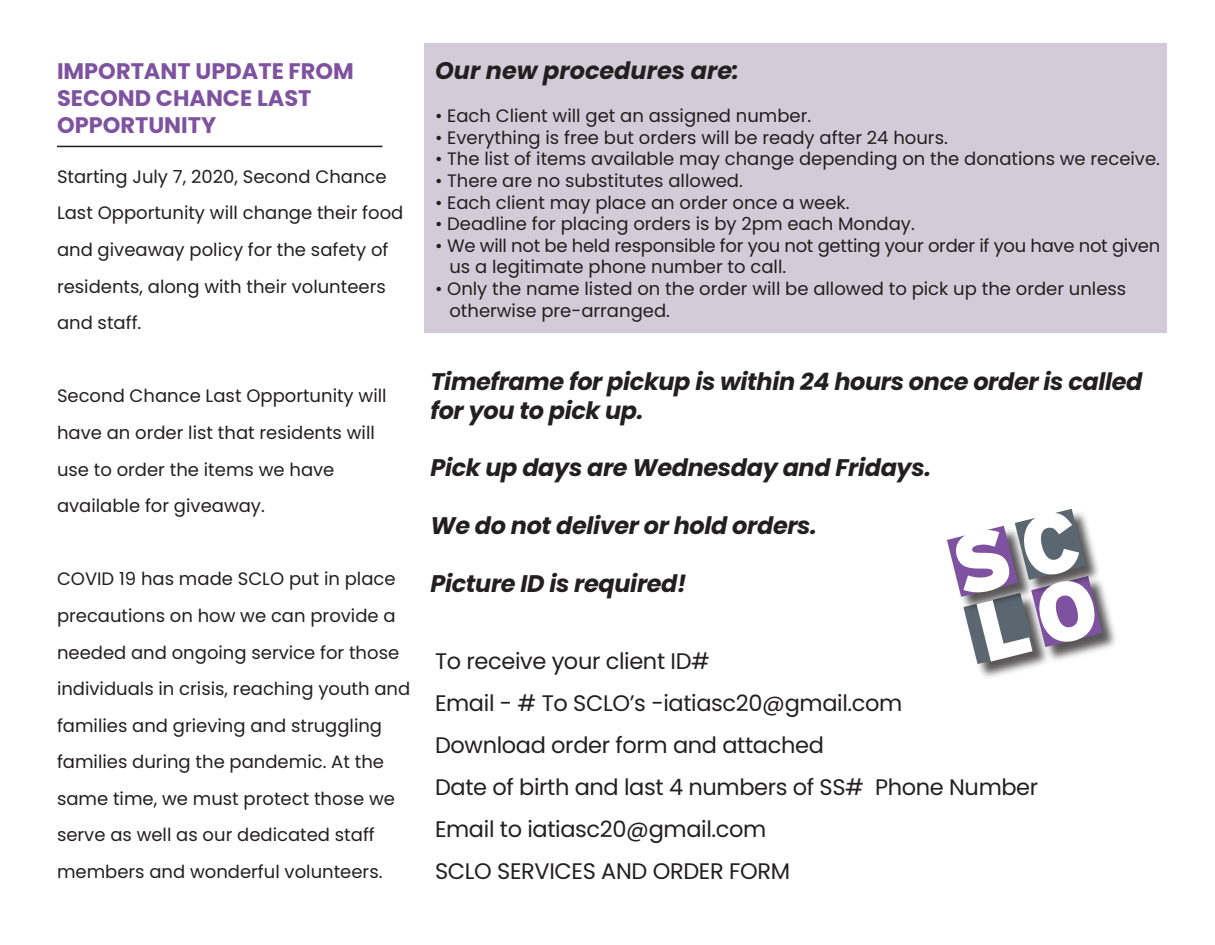
<style>
.page{position:relative;width:1215px;height:945px;background:#fff}
.page>*{position:absolute;margin:0;border:0;box-sizing:border-box;transform-origin:0 0}
.t1{font:italic 700 24px/28.8px "Poppins";letter-spacing:-.015em;color:#231f20}
.t2{font:22.5px/42px "Poppins";letter-spacing:-.015em;color:#231f20}
.t3{font:700 22.5px/27px "Poppins";color:#7e52a0}
.t4{font:18px/36.6px "Poppins";color:#231f20}
</style>
<div class="page">
<div style="left:424px;top:44px;width:743px;height:289px;background:#d4cbd9"></div>
<hr style="left:57px;top:146px;width:325px;height:1px;background:#231f20">
<img style="left:978px;top:664px;width:57px;height:13px">
<img style="left:1029px;top:595px;width:87px;height:71px">
<svg style="left:947px;top:509px;width:155px;height:155px"></svg>
<p class="t3" style="left:57px;top:58px;width:298px">IMPORTANT UPDATE FROM<br>SECOND CHANCE LAST<br>OPPORTUNITY</p>
<p class="t4" style="left:57px;top:158px;width:348px">Starting July 7, 2020, Second Chance<br>Last Opportunity will change their food and giveaway policy for the safety of residents, along with their volunteers and staff.</p>
<p class="t4" style="left:57px;top:378px;width:331px">Second Chance Last Opportunity will have an order list that residents will use to order the items we have available for giveaway.</p>
<p class="t4" style="left:57px;top:561px;width:355px">COVID 19 has made SCLO put in place precautions on how we can provide a needed and ongoing service for those individuals in crisis, reaching youth and families and grieving and struggling families during the pandemic. At the same time, we must protect those we serve as well as our dedicated staff members and wonderful volunteers.</p>
<h1 class="t1" style="left:435px;top:56px;width:305px">Our new procedures are:</h1>
<p class="t4" style="left:435px;top:98px;width:378px">• Each Client will get an assigned number.</p>
<p class="t4" style="left:435px;top:119px;width:514px">• Everything is free but orders will be ready after 24 hours.</p>
<p class="t4" style="left:435px;top:141px;width:727px">• The list of items available may change depending on the donations we receive.</p>
<p class="t4" style="left:435px;top:162px;width:309px">• There are no substitutes allowed.</p>
<p class="t4" style="left:435px;top:184px;width:416px">• Each client may place an order once a week.</p>
<p class="t4" style="left:435px;top:206px;width:481px">• Deadline for placing orders is by 2pm each Monday.</p>
<p class="t4" style="left:449px;top:235px;width:712px;line-height:21.6px;text-indent:-14px">• We will not be held responsible for you not getting your order if you have not given us a legitimate phone number to call.</p>
<p class="t4" style="left:449px;top:278px;width:678px;line-height:21.6px;text-indent:-14px">• Only the name listed on the order will be allowed to pick up the order unless otherwise pre-arranged.</p>
<h1 class="t1" style="left:431px;top:367px;width:714px">Timeframe for pickup is within 24 hours once order is called for you to pick up.</h1>
<h1 class="t1" style="left:431px;top:454px;width:502px">Pick up days are Wednesday and Fridays.</h1>
<h1 class="t1" style="left:431px;top:511px;width:388px">We do not deliver or hold orders.</h1>
<h1 class="t1" style="left:431px;top:569px;width:258px">Picture ID is required!</h1>
<p class="t2" style="left:435px;top:640px;width:605px">To receive your client ID#<br>Email - # To SCLO’s -iatiasc20@gmail.com<br>Download order form and attached<br>Date of birth and last 4 numbers of SS# Phone Number Email to iatiasc20@gmail.com<br>SCLO SERVICES AND ORDER FORM</p>
</div>
